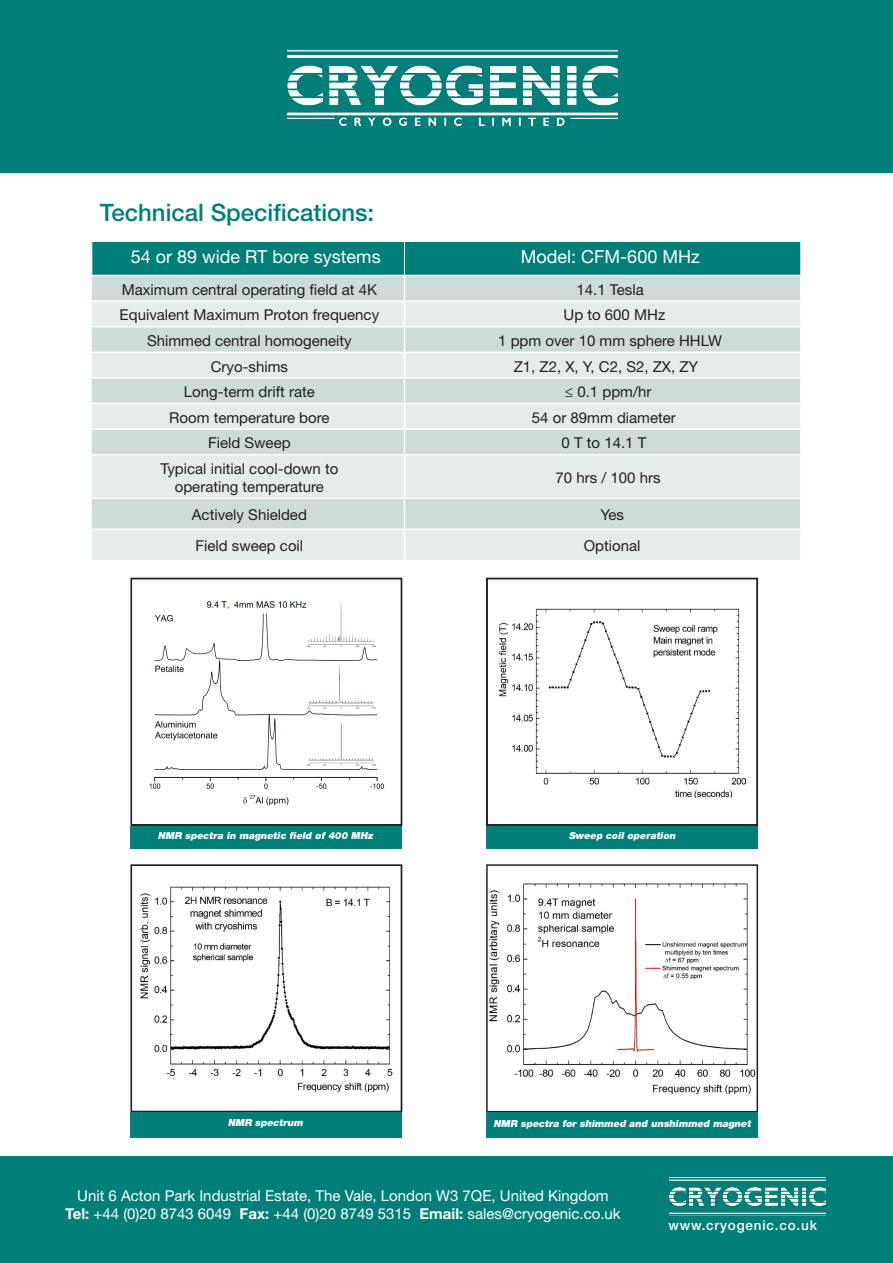
<style>
.page{position:relative;width:893px;height:1263px;background:#fff}
.page>*{position:absolute;margin:0;border:0;box-sizing:border-box;transform-origin:0 0}
.body{font:500 24px "Helvetica Neue LT Std";color:#007e7a}
.Bullets{font:18px "Helvetica Neue LT Std";color:#fff}
.tint-panel-bullets{font:15px/18px "Helvetica Neue LT Std";color:#231f20;text-align:center}
.t1{font:15px "Helvetica Neue LT Std";color:#fff}
.t2{font:500 13.5px "Helvetica Neue LT Std";letter-spacing:.06em;color:#fff}
.tint-panel-bullets-2{font:italic 900 9.75px "Helvetica Neue LT Std";color:#fff}
.s1{font-weight:700}
</style>
<div class="page">
<img style="left:499px;top:608px;width:246px;height:189px">
<div style="left:486px;top:578px;width:272px;height:248px;border:2px solid #231f20"></div>
<img style="left:149px;top:601px;width:235px;height:204px">
<div style="left:130px;top:578px;width:272px;height:248px;border:2px solid #231f20"></div>
<div style="left:0;top:0;width:893px;height:172px;background:#007e7a"></div>
<img style="left:287px;top:50px;width:331px;height:75px">
<svg style="left:92px;top:455px;width:708px;height:105px;background:#dee7e6"></svg>
<svg style="left:92px;top:242px;width:709px;height:212px;background:#b8d4d3"></svg>
<hr style="left:404px;top:455px;width:1px;height:42px;background:#fff">
<hr style="left:92px;top:497px;width:312px;height:2px;background:#fff">
<hr style="left:404px;top:497px;width:397px;height:2px;background:#fff">
<hr style="left:404px;top:499px;width:1px;height:30px;background:#fff">
<hr style="left:92px;top:529px;width:312px;height:1px;background:#fff">
<hr style="left:404px;top:529px;width:397px;height:1px;background:#fff">
<hr style="left:404px;top:530px;width:1px;height:30px;background:#fff">
<hr style="left:404px;top:242px;width:1px;height:33px;background:#fff">
<hr style="left:800px;top:242px;width:1px;height:33px;background:#fff">
<img style="left:489px;top:883px;width:266px;height:212px">
<div style="left:486px;top:864px;width:272px;height:248px;border:2px solid #231f20"></div>
<img style="left:141px;top:886px;width:251px;height:206px">
<div style="left:130px;top:864px;width:272px;height:248px;border:2px solid #231f20"></div>
<div style="left:0;top:1157px;width:893px;height:106px;background:#007e7a"></div>
<img style="left:669px;top:1177px;width:156px;height:37px">
<div style="left:486px;top:826px;width:272px;height:23px;background:#007e7a"></div>
<div style="left:130px;top:826px;width:272px;height:23px;background:#007e7a"></div>
<div style="left:486px;top:1112px;width:272px;height:25px;background:#007e7a"></div>
<div style="left:130px;top:1112px;width:272px;height:25px;background:#007e7a"></div>
<p class="body" style="left:100px;top:198px;width:276px">Technical Specifications:</p>
<p class="Bullets" style="left:131px;top:246px;width:251px">54 or 89 wide RT bore systems</p>
<p class="Bullets" style="left:521px;top:246px;width:180px">Model: CFM-600 MHz</p>
<p class="tint-panel-bullets" style="left:122px;top:280px;width:257px">Maximum central operating field at 4K</p>
<p class="tint-panel-bullets" style="left:577px;top:280px;width:69px">14.1 Tesla</p>
<p class="tint-panel-bullets" style="left:120px;top:306px;width:261px">Equivalent Maximum Proton frequency</p>
<p class="tint-panel-bullets" style="left:563px;top:306px;width:103px">Up to 600 MHz</p>
<p class="tint-panel-bullets" style="left:147px;top:331px;width:206px">Shimmed central homogeneity</p>
<p class="tint-panel-bullets" style="left:498px;top:331px;width:226px">1 ppm over 10 mm sphere HHLW</p>
<p class="tint-panel-bullets" style="left:211px;top:357px;width:79px">Cryo-shims</p>
<p class="tint-panel-bullets" style="left:514px;top:357px;width:186px">Z1, Z2, X, Y, C2, S2, ZX, ZY</p>
<p class="tint-panel-bullets" style="left:184px;top:383px;width:132px">Long-term drift rate</p>
<p class="tint-panel-bullets" style="left:565px;top:383px;width:88px">≤ 0.1 ppm/hr</p>
<p class="tint-panel-bullets" style="left:169px;top:408px;width:162px">Room temperature bore</p>
<p class="tint-panel-bullets" style="left:532px;top:408px;width:145px">54 or 89mm diameter</p>
<p class="tint-panel-bullets" style="left:208px;top:434px;width:84px">Field Sweep</p>
<p class="tint-panel-bullets" style="left:561px;top:434px;width:86px">0 T to 14.1 T</p>
<p class="tint-panel-bullets" style="left:160px;top:459px;width:180px">Typical initial cool-down to operating temperature</p>
<p class="tint-panel-bullets" style="left:556px;top:468px;width:107px">70 hrs / 100 hrs</p>
<p class="tint-panel-bullets" style="left:192px;top:506px;width:117px">Actively Shielded</p>
<p class="tint-panel-bullets" style="left:600px;top:506px;width:25px">Yes</p>
<p class="tint-panel-bullets" style="left:196px;top:537px;width:109px">Field sweep coil</p>
<p class="tint-panel-bullets" style="left:584px;top:537px;width:58px">Optional</p>
<p class="tint-panel-bullets-2" style="left:158px;top:830px;width:219px">NMR spectra in magnetic field of 400 MHz</p>
<p class="tint-panel-bullets-2" style="left:228px;top:1117px;width:79px">NMR spectrum</p>
<p class="tint-panel-bullets-2" style="left:569px;top:830px;width:110px">Sweep coil operation</p>
<p class="tint-panel-bullets-2" style="left:493px;top:1117px;width:261px">NMR spectra for shimmed and unshimmed magnet</p>
<p class="t1" style="left:77px;top:1187px;width:533px">Unit 6 Acton Park Industrial Estate, The Vale, London W3 7QE, United Kingdom</p>
<p class="t1" style="left:65px;top:1205px;width:557px"><span class="s1">Tel:</span> +44 (0)20 8743 6049 <span class="s1">Fax:</span> +44 (0)20 8749 5315 <span class="s1">Email:</span> sales@cryogenic.co.uk</p>
<p class="t2" style="left:668px;top:1217px;width:150px">www.cryogenic.co.uk</p>
</div>
